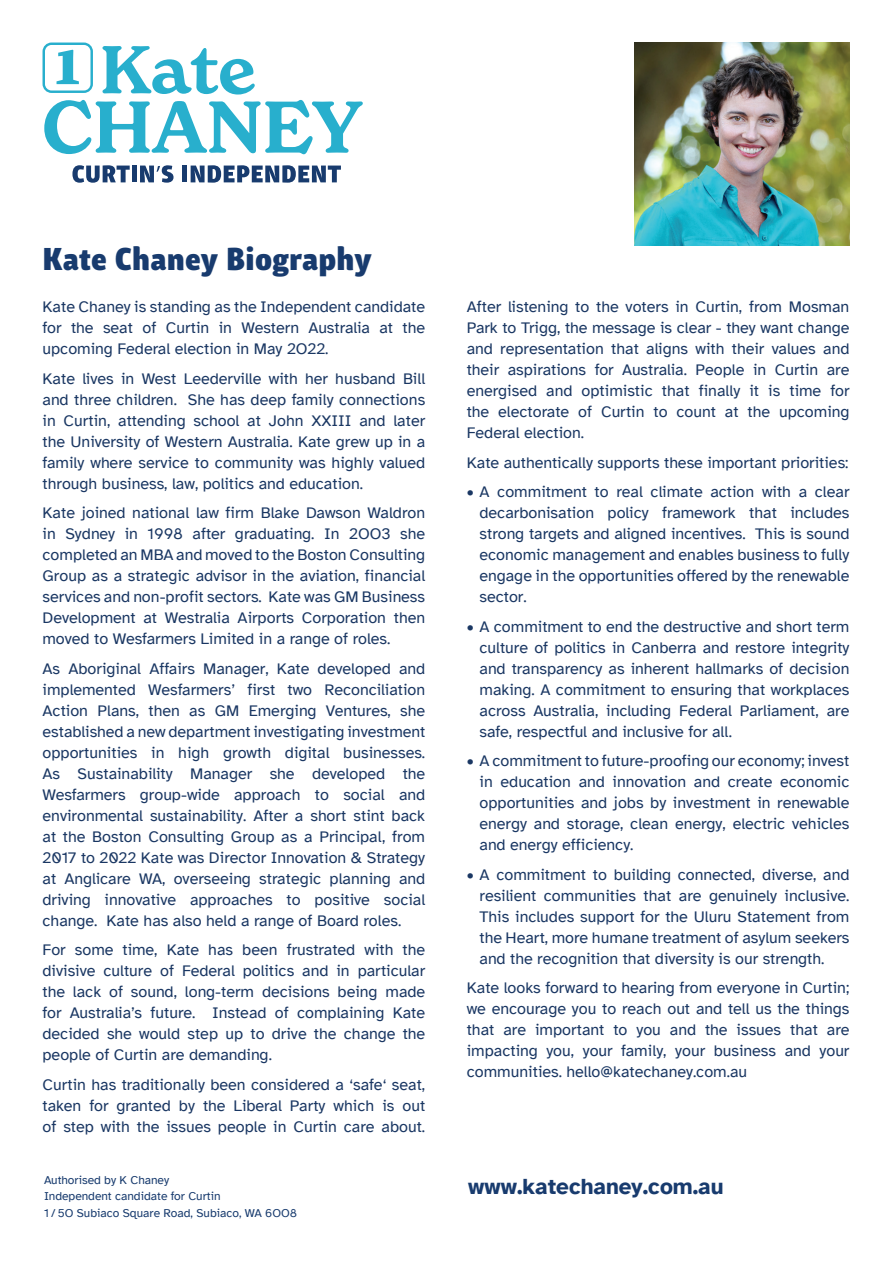
<style>
.page{position:relative;width:893px;height:1263px;background:#fff}
.page>*{position:absolute;margin:0;border:0;box-sizing:border-box;transform-origin:0 0}
.t1{font:900 31.5px "Chino ITC Pro";color:#183b6e}
.t2{font:700 22.5px "Atkinson Hyperlegible";color:#183b6e}
.t3{font:16.2px/21px "Atkinson Hyperlegible";color:#1a3763;text-align:justify}
.t4{font:12px/16.5px "Atkinson Hyperlegible";color:#183b6e}
</style>
<div class="page">
<svg style="left:43px;top:43px;width:320px;height:111px"></svg>
<svg style="left:72px;top:165px;width:58px;height:18px"></svg>
<div style="left:132px;top:166px;width:5px;height:16px;background:#183b6e"></div>
<svg style="left:140px;top:165px;width:34px;height:18px"></svg>
<div style="left:182px;top:166px;width:5px;height:16px;background:#183b6e"></div>
<svg style="left:191px;top:165px;width:150px;height:18px"></svg>
<img style="left:634px;top:43px;width:215px;height:203px">
<h1 class="t1" style="left:43px;top:239px;width:330px">Kate Chaney Biography</h1>
<p class="t3" style="left:43px;top:297px;width:384px">Kate Chaney is standing as the Independent candidate for the seat of Curtin in Western Australia at the upcoming Federal election in May 2O22.</p>
<p class="t3" style="left:43px;top:368px;width:384px">Kate lives in West Leederville with her husband Bill and three children. She has deep family connections in Curtin, attending school at John XXIII and later the University of Western Australia. Kate grew up in a family where service to community was highly valued through business, law, politics and education.</p>
<p class="t3" style="left:43px;top:503px;width:384px">Kate joined national law firm Blake Dawson Waldron in Sydney in 1998 after graduating. In 2OO3 she completed an MBA and moved to the Boston Consulting Group as a strategic advisor in the aviation, financial services and non-profit sectors. Kate was GM Business Development at Westralia Airports Corporation then moved to Wesfarmers Limited in a range of roles.</p>
<p class="t3" style="left:43px;top:658px;width:384px">As Aboriginal Affairs Manager, Kate developed and implemented Wesfarmers’ first two Reconciliation Action Plans, then as GM Emerging Ventures, she established a new department investigating investment opportunities in high growth digital businesses.<br>As Sustainability Manager she developed the Wesfarmers group-wide approach to social and environmental sustainability. After a short stint back at the Boston Consulting Group as a Principal, from 2017 to 2022 Kate was Director Innovation &amp; Strategy at Anglicare WA, overseeing strategic planning and driving innovative approaches to positive social change. Kate has also held a range of Board roles.</p>
<p class="t3" style="left:43px;top:940px;width:384px">For some time, Kate has been frustrated with the divisive culture of Federal politics and in particular the lack of sound, long-term decisions being made for Australia’s future. Instead of complaining Kate decided she would step up to drive the change the people of Curtin are demanding.</p>
<p class="t3" style="left:43px;top:1074px;width:384px">Curtin has traditionally been considered a ‘safe‘ seat, taken for granted by the Liberal Party which is out of step with the issues people in Curtin care about.</p>
<p class="t4" style="left:44px;top:1171px;width:255px">Authorised by K Chaney<br>Independent candidate for Curtin<br>1 / 5O Subiaco Square Road, Subiaco, WA 6OO8</p>
<p class="t3" style="left:467px;top:297px;width:384px">After listening to the voters in Curtin, from Mosman Park to Trigg, the message is clear - they want change and representation that aligns with their values and their aspirations for Australia. People in Curtin are energised and optimistic that finally it is time for the electorate of Curtin to count at the upcoming Federal election.</p>
<p class="t3" style="left:467px;top:452px;width:383px">Kate authentically supports these important priorities:</p>
<p class="t3" style="left:479px;top:482px;width:371px;text-indent:-13px">• A commitment to real climate action with a clear decarbonisation policy framework that includes strong targets and aligned incentives. This is sound economic management and enables business to fully engage in the opportunities offered by the renewable sector.</p>
<p class="t3" style="left:479px;top:616px;width:371px;text-indent:-13px">• A commitment to end the destructive and short term culture of politics in Canberra and restore integrity and transparency as inherent hallmarks of decision making. A commitment to ensuring that workplaces across Australia, including Federal Parliament, are safe, respectful and inclusive for all.</p>
<p class="t3" style="left:479px;top:751px;width:371px;text-indent:-13px">• A commitment to future-proofing our economy; invest in education and innovation and create economic opportunities and jobs by investment in renewable energy and storage, clean energy, electric vehicles and energy efficiency.</p>
<p class="t3" style="left:479px;top:864px;width:371px;text-indent:-13px">• A commitment to building connected, diverse, and resilient communities that are genuinely inclusive.<br>This includes support for the Uluru Statement from the Heart, more humane treatment of asylum seekers and the recognition that diversity is our strength.</p>
<p class="t3" style="left:467px;top:978px;width:384px">Kate looks forward to hearing from everyone in Curtin; we encourage you to reach out and tell us the things that are important to you and the issues that are impacting you, your family, your business and your communities. hello@katechaney.com.au</p>
<h2 class="t2" style="left:468px;top:1173px;width:257px">www.katechaney.com.au</h2>
</div>
